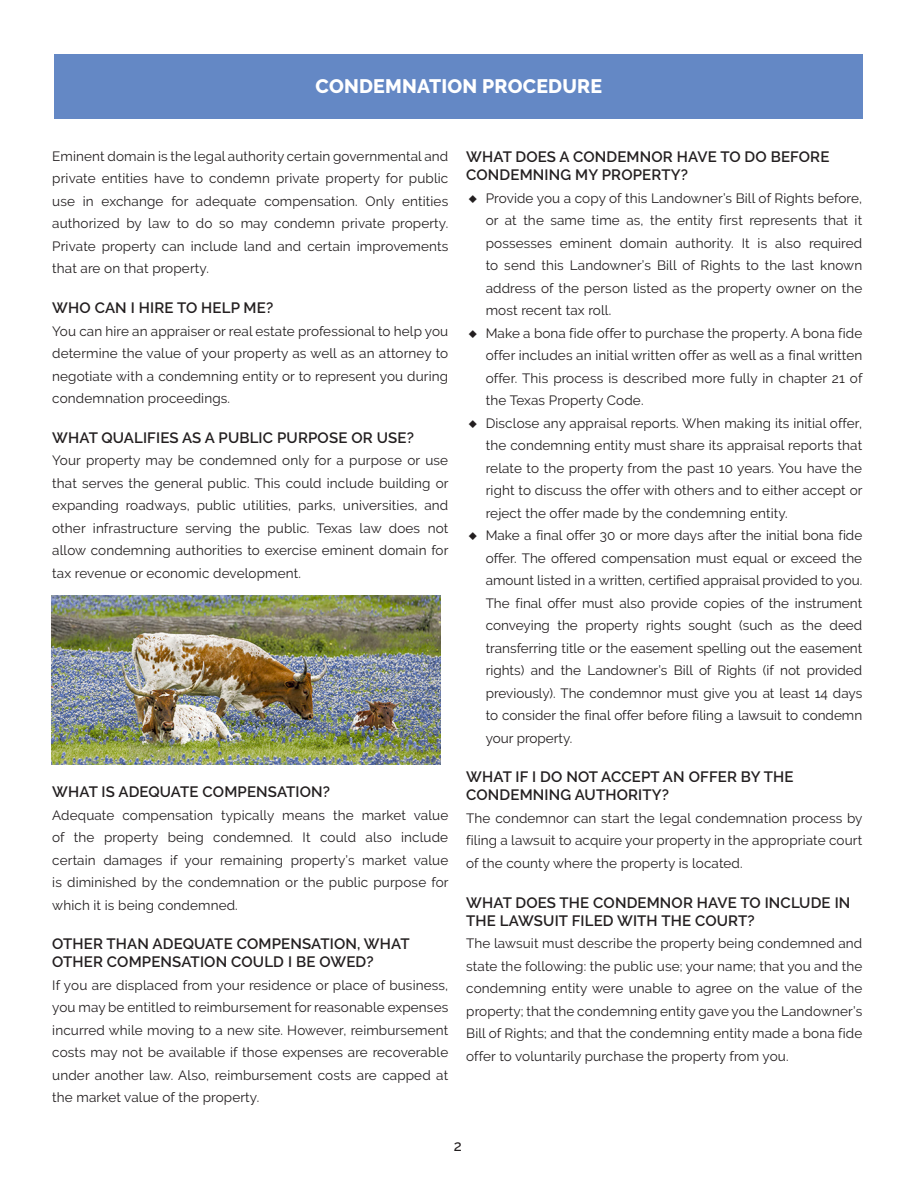
<style>
.page{position:relative;width:918px;height:1188px;background:#fff}
.page>*{position:absolute;margin:0;border:0;box-sizing:border-box;transform-origin:0 0}
.t1{font:800 19.5px "Raleway";letter-spacing:.01em;color:#fff}
.t2{font:600 15px/18px "Raleway";letter-spacing:.01em;color:#231f20}
.t3{font:500 15px "Raleway";color:#231f20}
.t4{font:13.5px/22.5px "Raleway";letter-spacing:.01em;color:#231f20;text-align:justify}
.s1{font-family:"Devanagari";font-weight:700}
</style>
<div class="page">
<div style="left:54px;top:54px;width:809px;height:65px;background:#6488c5"></div>
<img style="left:52px;top:595px;width:388px;height:170px">
<h1 class="t1" style="left:316px;top:75px;width:288px">CONDEMNATION PROCEDURE</h1>
<p class="t4" style="left:52px;top:145px;width:398px">Eminent domain is the legal authority certain governmental and private entities have to condemn private property for public use in exchange for adequate compensation. Only entities authorized by law to do so may condemn private property.<br>Private property can include land and certain improvements that are on that property.</p>
<p class="t2" style="left:52px;top:299px;width:222px">WHO CAN I HIRE TO HELP ME?</p>
<p class="t4" style="left:52px;top:320px;width:398px">You can hire an appraiser or real estate professional to help you determine the value of your property as well as an attorney to negotiate with a condemning entity or to represent you during condemnation proceedings.</p>
<p class="t2" style="left:52px;top:428px;width:363px">WHAT QUALIFIES AS A PUBLIC PURPOSE OR USE?</p>
<p class="t4" style="left:52px;top:449px;width:398px">Your property may be condemned only for a purpose or use that serves the general public. This could include building or expanding roadways, public utilities, parks, universities, and other infrastructure serving the public. Texas law does not allow condemning authorities to exercise eminent domain for tax revenue or economic development.</p>
<p class="t2" style="left:52px;top:783px;width:279px">WHAT IS ADEQUATE COMPENSATION?</p>
<p class="t4" style="left:52px;top:804px;width:398px">Adequate compensation typically means the market value of the property being condemned. It could also include certain damages if your remaining property’s market value is diminished by the condemnation or the public purpose for which it is being condemned.</p>
<p class="t2" style="left:52px;top:935px;width:359px">OTHER THAN ADEQUATE COMPENSATION, WHAT<br>OTHER COMPENSATION COULD I BE OWED?</p>
<p class="t4" style="left:52px;top:974px;width:398px">If you are displaced from your residence or place of business, you may be entitled to reimbursement for reasonable expenses incurred while moving to a new site. However, reimbursement costs may not be available if those expenses are recoverable under another law. Also, reimbursement costs are capped at the market value of the property.</p>
<p class="t2" style="left:466px;top:148px;width:365px">WHAT DOES A CONDEMNOR HAVE TO DO BEFORE<br>CONDEMNING MY PROPERTY?</p>
<p class="t4" style="left:468px;top:187px;width:396px"><span class="s1">♦</span> Provide you a copy of this Landowner’s Bill of Rights before,</p>
<p class="t4" style="left:486px;top:209px;width:378px">or at the same time as, the entity first represents that it</p>
<p class="t4" style="left:486px;top:232px;width:378px">possesses eminent domain authority. It is also required</p>
<p class="t4" style="left:486px;top:254px;width:378px">to send this Landowner’s Bill of Rights to the last known</p>
<p class="t4" style="left:486px;top:277px;width:378px">address of the person listed as the property owner on the</p>
<p class="t4" style="left:486px;top:299px;width:127px">most recent tax roll.</p>
<p class="t4" style="left:468px;top:322px;width:396px"><span class="s1">♦</span> Make a bona fide offer to purchase the property. A bona fide</p>
<p class="t4" style="left:486px;top:344px;width:378px">offer includes an initial written offer as well as a final written</p>
<p class="t4" style="left:486px;top:367px;width:378px">offer. This process is described more fully in chapter 21 of</p>
<p class="t4" style="left:486px;top:389px;width:159px">the Texas Property Code.</p>
<p class="t4" style="left:468px;top:412px;width:396px"><span class="s1">♦</span> Disclose any appraisal reports. When making its initial offer,</p>
<p class="t4" style="left:486px;top:434px;width:378px">the condemning entity must share its appraisal reports that</p>
<p class="t4" style="left:486px;top:457px;width:378px">relate to the property from the past 10 years. You have the</p>
<p class="t4" style="left:486px;top:479px;width:378px">right to discuss the offer with others and to either accept or</p>
<p class="t4" style="left:486px;top:502px;width:304px">reject the offer made by the condemning entity.</p>
<p class="t4" style="left:468px;top:524px;width:396px"><span class="s1">♦</span> Make a final offer 30 or more days after the initial bona fide</p>
<p class="t4" style="left:486px;top:547px;width:378px">offer. The offered compensation must equal or exceed the</p>
<p class="t4" style="left:486px;top:569px;width:378px">amount listed in a written, certified appraisal provided to you.</p>
<p class="t4" style="left:486px;top:592px;width:378px">The final offer must also provide copies of the instrument</p>
<p class="t4" style="left:486px;top:614px;width:378px">conveying the property rights sought (such as the deed</p>
<p class="t4" style="left:486px;top:637px;width:378px">transferring title or the easement spelling out the easement</p>
<p class="t4" style="left:486px;top:659px;width:378px">rights) and the Landowner’s Bill of Rights (if not provided</p>
<p class="t4" style="left:486px;top:682px;width:378px">previously). The condemnor must give you at least 14 days</p>
<p class="t4" style="left:486px;top:704px;width:378px">to consider the final offer before filing a lawsuit to condemn</p>
<p class="t4" style="left:486px;top:727px;width:88px">your property.</p>
<p class="t2" style="left:466px;top:768px;width:329px">WHAT IF I DO NOT ACCEPT AN OFFER BY THE<br>CONDEMNING AUTHORITY?</p>
<p class="t4" style="left:466px;top:807px;width:398px">The condemnor can start the legal condemnation process by filing a lawsuit to acquire your property in the appropriate court of the county where the property is located.</p>
<p class="t2" style="left:466px;top:893px;width:386px">WHAT DOES THE CONDEMNOR HAVE TO INCLUDE IN<br>THE LAWSUIT FILED WITH THE COURT?</p>
<p class="t4" style="left:466px;top:932px;width:398px">The lawsuit must describe the property being condemned and state the following: the public use; your name; that you and the condemning entity were unable to agree on the value of the property; that the condemning entity gave you the Landowner’s Bill of Rights; and that the condemning entity made a bona fide offer to voluntarily purchase the property from you.</p>
<p class="t3" style="left:454px;top:1137px;width:10px">2</p>
</div>
